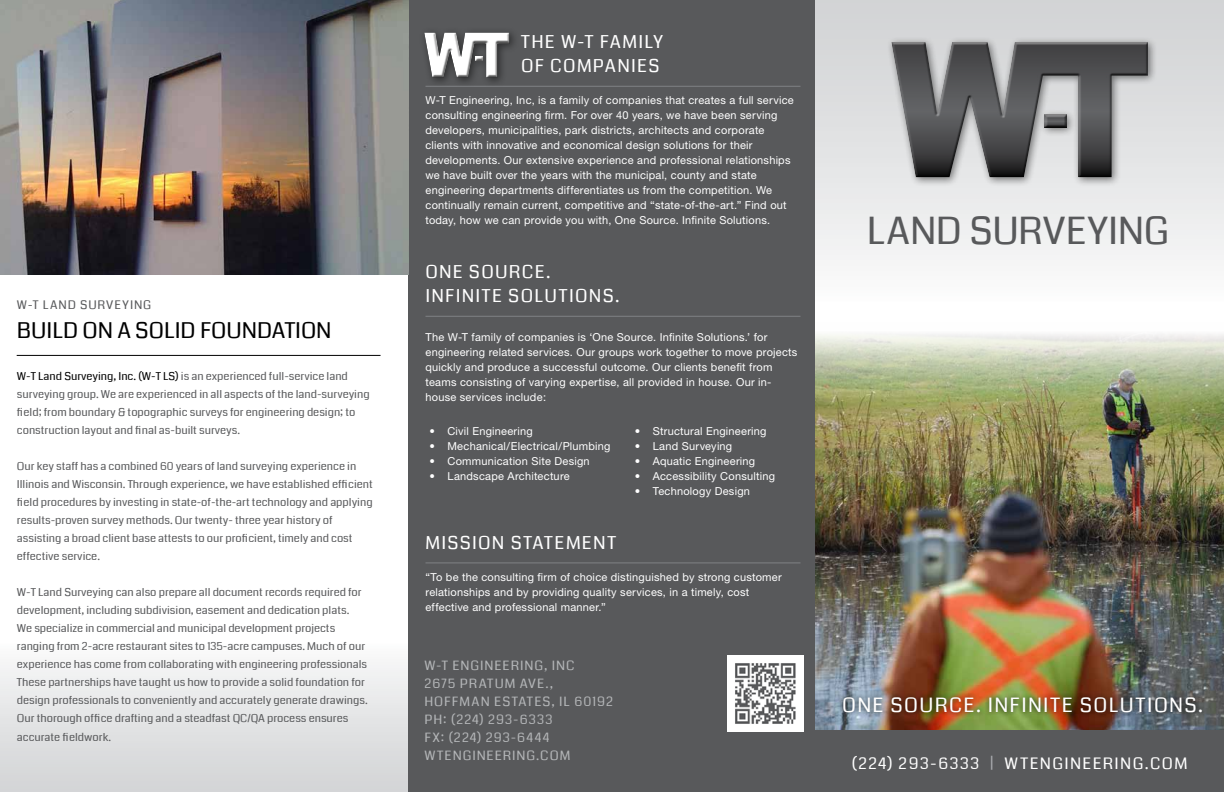
<style>
.page{position:relative;width:1224px;height:792px;background:#fff}
.page>*{position:absolute;margin:0;border:0;box-sizing:border-box;transform-origin:0 0}
.t1{font:38px "Coda";color:#58595b}
.t2{font:22px "Coda";color:#000}
.t3{font:20px "Coda";letter-spacing:.07em;color:#fff}
.t4{font:18px/24px "Coda";letter-spacing:.07em;color:#fff}
.t5{font:16px "Coda";letter-spacing:.09em;color:#fff}
.t6{font:13px/18px "Coda";letter-spacing:.075em;color:#b4b6b8}
.t7{font:12px "Coda";letter-spacing:.085em;color:#58595b}
.t8{font:11px/15px "Helvetica Neue";letter-spacing:.02em;color:#fff}
.t9{font:11px/18px "Coda";color:#58595b}
.s1{color:#000}
.s2{color:#a7a9ac}
</style>
<div class="page">
<div style="left:0;top:600px;width:409px;height:192px;background:linear-gradient(to bottom,#fff,#d2d3d5)"></div>
<svg style="left:815px;top:0;width:409px;height:260px"></svg>
<img style="left:815px;top:334px;width:409px;height:396px">
<div style="left:812px;top:730px;width:412px;height:62px;background:#58595b"></div>
<div style="left:886px;top:36px;width:272px;height:151px;background:#000;opacity:.5"></div>
<svg style="left:889px;top:40px;width:263px;height:141px;background:#848486"></svg>
<div style="left:409px;top:0;width:406px;height:792px;background:#58595b"></div>
<hr style="left:426px;top:86px;width:374px;height:1px;background:#808285">
<hr style="left:426px;top:316px;width:374px;height:1px;background:#808285">
<hr style="left:426px;top:562px;width:374px;height:1px;background:#808285">
<hr style="left:17px;top:355px;width:364px;height:1px;background:#000">
<img style="left:728px;top:655px;width:75px;height:76px">
<div style="left:419px;top:27px;width:100px;height:60px;background:#58595b"></div>
<div style="left:421px;top:28px;width:92px;height:51px;background:#535456"></div>
<svg style="left:424px;top:32px;width:89px;height:49px"></svg>
<img style="left:0;top:0;width:409px;height:275px">
<div style="left:838px;top:692px;width:369px;height:25px;background:#000;opacity:.75"></div>
<p class="t7" style="left:17px;top:296px;width:136px">W-T LAND SURVEYING</p>
<h2 class="t2" style="left:17px;top:315px;width:316px">BUILD ON A SOLID FOUNDATION</h2>
<p class="t9" style="left:17px;top:367px;width:354px"><span class="s1">W-T Land Surveying, Inc. (W-T LS)</span> is an experienced full-service land surveying group. We are experienced in all aspects of the land-surveying field; from boundary &amp; topographic surveys for engineering design; to construction layout and final as-built surveys.</p>
<p class="t9" style="left:17px;top:457px;width:357px">Our key staff has a combined 60 years of land surveying experience in Illinois and Wisconsin. Through experience, we have established efficient field procedures by investing in state-of-the-art technology and applying results-proven survey methods. Our twenty- three year history of assisting a broad client base attests to our proficient, timely and cost effective service.</p>
<p class="t9" style="left:17px;top:583px;width:352px">W-T Land Surveying can also prepare all document records required for development, including subdivision, easement and dedication plats.<br>We specialize in commercial and municipal development projects ranging from 2-acre restaurant sites to 135-acre campuses. Much of our experience has come from collaborating with engineering professionals These partnerships have taught us how to provide a solid foundation for design professionals to conveniently and accurately generate drawings.<br>Our thorough office drafting and a steadfast QC/QA process ensures</p>
<p class="t9" style="left:17px;top:728px;width:96px">accurate fieldwork.</p>
<h3 class="t4" style="left:521px;top:30px;width:143px">THE W-T FAMILY<br>OF COMPANIES</h3>
<p class="t8" style="left:426px;top:93px;width:370px">W-T Engineering, Inc, is a family of companies that creates a full service consulting engineering firm. For over 40 years, we have been serving developers, municipalities, park districts, architects and corporate clients with innovative and economical design solutions for their developments. Our extensive experience and professional relationships we have built over the years with the municipal, county and state engineering departments differentiates us from the competition. We continually remain current, competitive and “state-of-the-art.” Find out today, how we can provide you with, One Source. Infinite Solutions.</p>
<h3 class="t4" style="left:426px;top:260px;width:196px">ONE SOURCE.<br>INFINITE SOLUTIONS.</h3>
<p class="t8" style="left:426px;top:330px;width:373px">The W-T family of companies is ‘One Source. Infinite Solutions.’ for engineering related services. Our groups work together to move projects quickly and produce a successful outcome. Our clients benefit from teams consisting of varying expertise, all provided in house. Our in&shy;house services include:</p>
<p class="t8" style="left:430px;top:423px;width:105px">• Civil Engineering</p>
<p class="t8" style="left:430px;top:438px;width:183px">• Mechanical/Electrical/Plumbing</p>
<p class="t8" style="left:430px;top:453px;width:162px">• Communication Site Design</p>
<p class="t8" style="left:430px;top:468px;width:142px">• Landscape Architecture</p>
<p class="t8" style="left:635px;top:423px;width:133px">• Structural Engineering</p>
<p class="t8" style="left:635px;top:438px;width:99px">• Land Surveying</p>
<p class="t8" style="left:635px;top:453px;width:122px">• Aquatic Engineering</p>
<p class="t8" style="left:635px;top:468px;width:142px">• Accessibility Consulting</p>
<p class="t8" style="left:635px;top:483px;width:117px">• Technology Design</p>
<h3 class="t4" style="left:426px;top:531px;width:192px">MISSION STATEMENT</h3>
<p class="t8" style="left:426px;top:569px;width:358px">“To be the consulting firm of choice distinguished by strong customer relationships and by providing quality services, in a timely, cost effective and professional manner.”</p>
<p class="t6" style="left:424px;top:656px;width:190px">W-T ENGINEERING, INC<br>2675 PRATUM AVE.,<br>HOFFMAN ESTATES, IL 60192<br>PH: (224) 293-6333<br>FX: (224) 293-6444<br>WTENGINEERING.COM</p>
<h1 class="t1" style="left:867px;top:204px;width:304px">LAND SURVEYING</h1>
<h3 class="t3" style="left:842px;top:691px;width:363px">ONE SOURCE. INFINITE SOLUTIONS.</h3>
<h3 class="t5" style="left:852px;top:753px;width:337px">(224) 293-6333 <span class="s2">|</span> WTENGINEERING.COM</h3>
</div>
